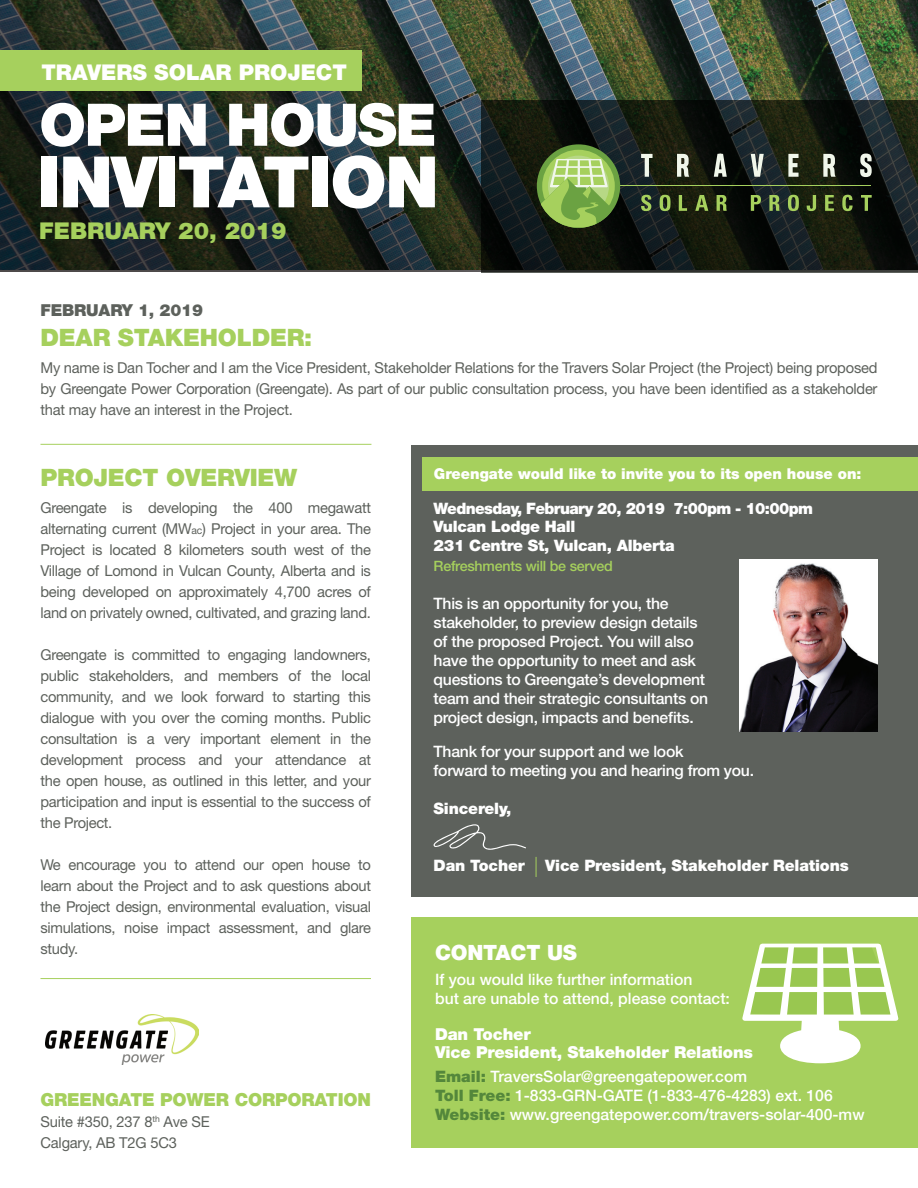
<style>
.page{position:relative;width:918px;height:1188px;background:#fff}
.page>*{position:absolute;margin:0;border:0;box-sizing:border-box;transform-origin:0 0}
.t1{font:900 71.1px "Helvetica Neue LT Std";letter-spacing:-.025em;color:#fff}
.t2{font:900 58.8px "Helvetica Neue LT Std";letter-spacing:-.025em;color:#fff}
.t3{font:900 24px "Helvetica Neue LT Std";letter-spacing:-.01em;color:#a6d05d}
.t4{font:900 23.1px "Helvetica Neue LT Std";color:#a6d05d}
.t5{font:900 21.75px "Helvetica Neue LT Std";color:#fff}
.t6{font:900 21.15px "Helvetica Neue LT Std";letter-spacing:-.01em;color:#fff}
.t7{font:900 18px "Helvetica Neue LT Std";letter-spacing:-.01em;color:#a6d05d}
.t8{font:900 16.5px/18px "Helvetica Neue LT Std";letter-spacing:-.01em;color:#fff}
.t9{font:900 16.5px "Helvetica Neue LT Std";letter-spacing:-.01em;color:#5d615c}
.t10{font:500 15.75px/18.9px "Helvetica Neue LT Std";letter-spacing:-.015em;color:#fff}
.t11{font:900 15.75px/18.9px "Helvetica Neue LT Std";letter-spacing:-.04em;color:#fff}
.t12{font:900 15.75px "Helvetica Neue LT Std";letter-spacing:-.01em;color:#fff}
.t13{font:15px/21px "Helvetica Neue";letter-spacing:-.02em;color:#5d615c;text-align:justify}
.t14{font:900 15px "Helvetica Neue LT Std";color:#fff}
.t15{font:500 14.25px "Helvetica Neue LT Std";letter-spacing:-.015em;color:#a6d05d}
.s1{font-size:10.5px}
.s2{font-weight:900;color:#54873b}
</style>
<div class="page">
<hr style="left:40px;top:444px;width:331px;height:1px;background:#a6d05d">
<hr style="left:40px;top:978px;width:331px;height:1px;background:#a6d05d">
<img style="left:0;top:0;width:918px;height:272px">
<div style="left:411px;top:917px;width:507px;height:231px;background:#a6d05d"></div>
<div style="left:0;top:51px;width:361px;height:40px;background:#a6d05d"></div>
<div style="left:411px;top:446px;width:507px;height:451px;background:#5d615c"></div>
<img style="left:740px;top:559px;width:138px;height:172px">
<svg style="left:536px;top:857px;width:1px;height:20px"></svg>
<svg style="left:433px;top:824px;width:93px;height:26px"></svg>
<svg style="left:481px;top:100px;width:437px;height:172px;background:#151b15"></svg>
<div style="left:422px;top:457px;width:496px;height:33px;background:#a6d05d"></div>
<svg style="left:742px;top:944px;width:157px;height:119px"></svg>
<img style="left:45px;top:1014px;width:154px;height:51px">
<hr style="left:619px;top:186px;width:252px;height:1px;background:#a6d05d">
<div style="left:537px;top:144px;width:83px;height:84px;background:#6ba242;border-radius:50%"></div>
<svg style="left:542px;top:150px;width:73px;height:72px"></svg>
<svg style="left:537px;top:159px;width:75px;height:69px"></svg>
<svg style="left:641px;top:154px;width:12px;height:23px"></svg>
<svg style="left:677px;top:154px;width:12px;height:23px"></svg>
<svg style="left:714px;top:154px;width:13px;height:23px"></svg>
<svg style="left:751px;top:154px;width:13px;height:23px"></svg>
<svg style="left:788px;top:154px;width:11px;height:23px"></svg>
<svg style="left:823px;top:154px;width:13px;height:23px"></svg>
<svg style="left:860px;top:154px;width:12px;height:23px"></svg>
<svg style="left:641px;top:195px;width:10px;height:16px"></svg>
<svg style="left:660px;top:195px;width:11px;height:16px"></svg>
<svg style="left:679px;top:195px;width:8px;height:16px"></svg>
<svg style="left:695px;top:195px;width:13px;height:16px"></svg>
<svg style="left:717px;top:195px;width:10px;height:16px"></svg>
<svg style="left:751px;top:195px;width:10px;height:16px"></svg>
<svg style="left:769px;top:195px;width:11px;height:16px"></svg>
<svg style="left:788px;top:195px;width:11px;height:16px"></svg>
<svg style="left:807px;top:195px;width:9px;height:16px"></svg>
<svg style="left:825px;top:195px;width:9px;height:16px"></svg>
<svg style="left:842px;top:195px;width:11px;height:16px"></svg>
<svg style="left:861px;top:195px;width:11px;height:16px"></svg>
<h3 class="t5" style="left:41px;top:59px;width:307px">Travers Solar Project</h3>
<h2 class="t2" style="left:39px;top:90px;width:399px">Open House</h2>
<h1 class="t1" style="left:37px;top:140px;width:403px">Invitation</h1>
<h3 class="t4" style="left:39px;top:217px;width:249px">February 20, 2019</h3>
<p class="t9" style="left:40px;top:300px;width:164px">February 1, 2019</p>
<h3 class="t3" style="left:40px;top:323px;width:273px">Dear Stakeholder:</h3>
<p class="t13" style="left:40px;top:357px;width:839px">My name is Dan Tocher and I am the Vice President, Stakeholder Relations for the Travers Solar Project (the Project) being proposed by Greengate Power Corporation (Greengate). As part of our public consultation process, you have been identified as a stakeholder that may have an interest in the Project.</p>
<h3 class="t3" style="left:40px;top:463px;width:258px">Project Overview</h3>
<p class="t13" style="left:40px;top:497px;width:332px">Greengate is developing the 400 megawatt alternating current (MW<span class="s1">ac</span>) Project in your area. The Project is located 8 kilometers south west of the Village of Lomond in Vulcan County, Alberta and is being developed on approximately 4,700 acres of land on privately owned, cultivated, and grazing land.</p>
<p class="t13" style="left:41px;top:644px;width:332px">Greengate is committed to engaging landowners, public stakeholders, and members of the local community, and we look forward to starting this dialogue with you over the coming months. Public consultation is a very important element in the development process and your attendance at the open house, as outlined in this letter, and your participation and input is essential to the success of the Project.</p>
<p class="t13" style="left:41px;top:854px;width:332px">We encourage you to attend our open house to learn about the Project and to ask questions about the Project design, environmental evaluation, visual simulations, noise impact assessment, and glare study.</p>
<p class="t7" style="left:40px;top:1088px;width:332px">Greengate Power Corporation</p>
<p class="t13" style="left:40px;top:1110px;width:171px">Suite #350, 237 8<sup>th</sup> Ave SE<br>Calgary, AB T2G 5C3</p>
<p class="t14" style="left:434px;top:465px;width:429px">Greengate would like to invite you to its open house on:</p>
<p class="t11" style="left:434px;top:498px;width:381px">Wednesday, February 20, 2019 7:00pm - 10:00pm<br>Vulcan Lodge Hall<br>231 Centre St, Vulcan, Alberta</p>
<p class="t15" style="left:434px;top:558px;width:181px">Refreshments will be served</p>
<p class="t10" style="left:434px;top:594px;width:276px">This is an opportunity for you, the stakeholder, to preview design details of the proposed Project. You will also have the opportunity to meet and ask questions to Greengate’s development team and their strategic consultants on project design, impacts and benefits.</p>
<p class="t10" style="left:434px;top:742px;width:322px">Thank for your support and we look<br>forward to meeting you and hearing from you.</p>
<p class="t11" style="left:434px;top:799px;width:79px">Sincerely,</p>
<p class="t11" style="left:434px;top:856px;width:93px">Dan Tocher</p>
<p class="t12" style="left:545px;top:856px;width:305px">Vice President, Stakeholder Relations</p>
<h3 class="t6" style="left:435px;top:940px;width:128px">Contact Us</h3>
<p class="t10" style="left:435px;top:969px;width:296px">If you would like further information<br>but are unable to attend, please contact:</p>
<p class="t8" style="left:435px;top:1025px;width:320px">Dan Tocher<br>Vice President, Stakeholder Relations</p>
<p class="t10" style="left:435px;top:1067px;width:431px"><span class="s2">Email:</span> TraversSolar@greengatepower.com<br><span class="s2">Toll Free:</span> 1-833-GRN-GATE (1-833-476-4283) ext. 106<br><span class="s2">Website:</span> www.greengatepower.com/travers-solar-400-mw</p>
</div>
